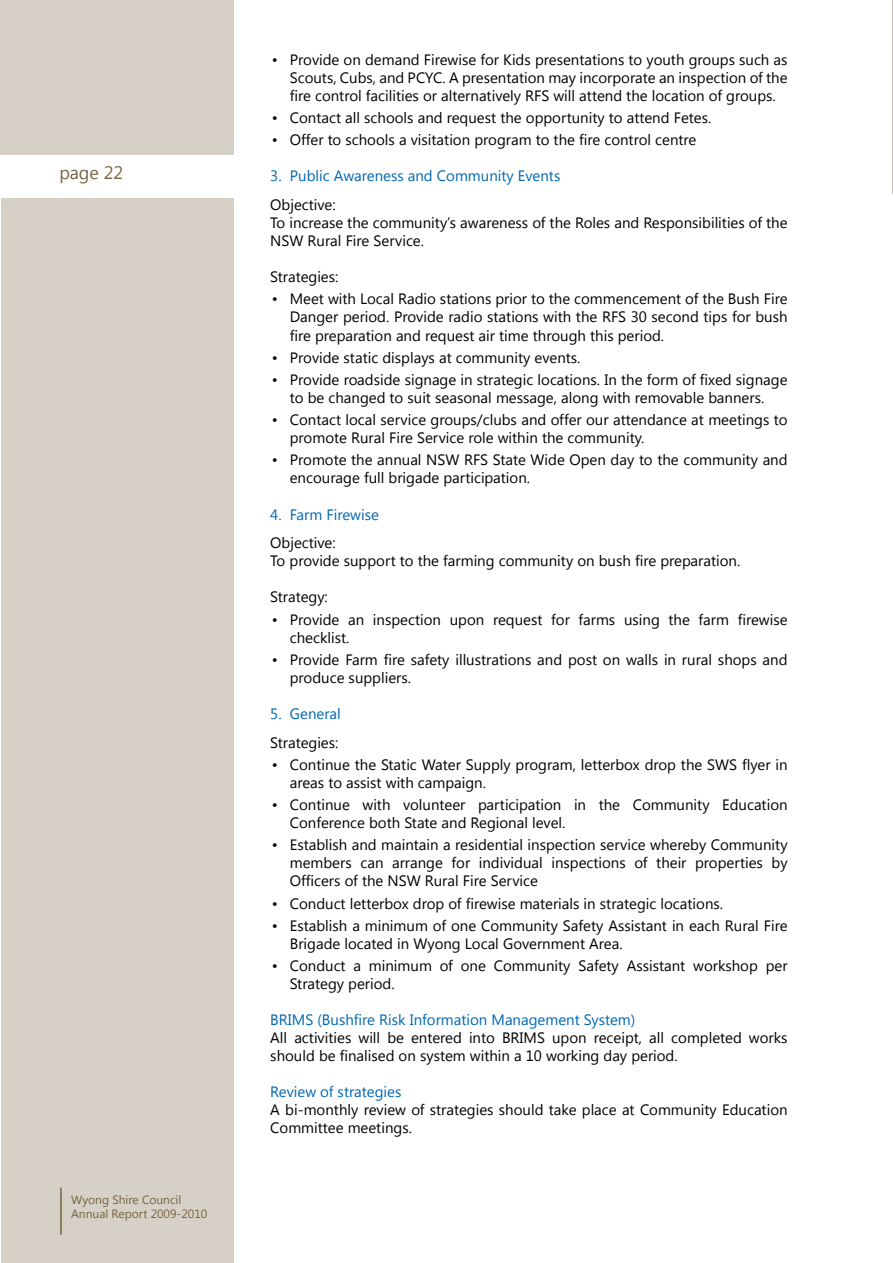
<style>
.page{position:relative;width:893px;height:1263px;background:#fff}
.page>*{position:absolute;margin:0;border:0;box-sizing:border-box;transform-origin:0 0}
.t1{font:18px "Segoe UI";color:#776441}
.t2{font:15px/18px "Segoe UI";color:#000}
.t3{font:15px "Segoe UI";color:#0067b1}
.t4{font:12px/14.4px "Segoe UI";color:#776441}
</style>
<div class="page">
<svg style="left:892px;top:0;width:1px;height:194px"></svg>
<div style="left:1px;top:198px;width:233px;height:1065px;background:#d6d0c6"></div>
<div style="left:0;top:0;width:234px;height:154px;background:#d6d0c6"></div>
<hr style="left:60px;top:1187px;width:2px;height:47px;background:#776441">
<p class="t1" style="left:59px;top:160px;width:65px">page 22</p>
<p class="t4" style="left:71px;top:1192px;width:138px">Wyong Shire Council<br>Annual Report 2009-2010</p>
<p class="t2" style="left:290px;top:50px;width:499px;text-align:justify;text-indent:-18px">• Provide on demand Firewise for Kids presentations to youth groups such as Scouts, Cubs, and PCYC. A presentation may incorporate an inspection of the fire control facilities or alternatively RFS will attend the location of groups.</p>
<p class="t2" style="left:272px;top:108px;width:441px">• Contact all schools and request the opportunity to attend Fetes.</p>
<p class="t2" style="left:272px;top:130px;width:426px">• Offer to schools a visitation program to the fire control centre</p>
<p class="t3" style="left:270px;top:166px;width:292px">3. Public Awareness and Community Events</p>
<p class="t2" style="left:270px;top:195px;width:519px">Objective:<br>To increase the community’s awareness of the Roles and Responsibilities of the<br>NSW Rural Fire Service.</p>
<p class="t2" style="left:270px;top:267px;width:70px">Strategies:</p>
<p class="t2" style="left:290px;top:289px;width:499px;text-align:justify;text-indent:-18px">• Meet with Local Radio stations prior to the commencement of the Bush Fire Danger period. Provide radio stations with the RFS 30 second tips for bush fire preparation and request air time through this period.</p>
<p class="t2" style="left:272px;top:348px;width:310px">• Provide static displays at community events.</p>
<p class="t2" style="left:272px;top:370px;width:517px;text-align:center">• Provide roadside signage in strategic locations. In the form of fixed signage to be changed to suit seasonal message, along with removable banners.</p>
<p class="t2" style="left:290px;top:410px;width:499px;text-indent:-18px">• Contact local service groups/clubs and offer our attendance at meetings to promote Rural Fire Service role within the community.</p>
<p class="t2" style="left:290px;top:450px;width:499px;text-indent:-18px">• Promote the annual NSW RFS State Wide Open day to the community and encourage full brigade participation.</p>
<p class="t3" style="left:270px;top:504px;width:110px">4. Farm Firewise</p>
<p class="t2" style="left:270px;top:533px;width:472px">Objective:<br>To provide support to the farming community on bush fire preparation.</p>
<p class="t2" style="left:270px;top:587px;width:59px">Strategy:</p>
<p class="t2" style="left:290px;top:609px;width:499px;text-indent:-18px">• Provide an inspection upon request for farms using the farm firewise checklist.</p>
<p class="t2" style="left:290px;top:650px;width:499px;text-indent:-18px">• Provide Farm fire safety illustrations and post on walls in rural shops and produce suppliers.</p>
<p class="t3" style="left:270px;top:703px;width:72px">5. General</p>
<p class="t2" style="left:270px;top:733px;width:70px">Strategies:</p>
<p class="t2" style="left:290px;top:755px;width:499px;text-indent:-18px">• Continue the Static Water Supply program, letterbox drop the SWS flyer in areas to assist with campaign.</p>
<p class="t2" style="left:290px;top:795px;width:499px;text-indent:-18px">• Continue with volunteer participation in the Community Education<br>Conference both State and Regional level.</p>
<p class="t2" style="left:290px;top:835px;width:499px;text-align:justify;text-indent:-18px">• Establish and maintain a residential inspection service whereby Community members can arrange for individual inspections of their properties by Officers of the NSW Rural Fire Service</p>
<p class="t2" style="left:272px;top:894px;width:453px">• Conduct letterbox drop of firewise materials in strategic locations.</p>
<p class="t2" style="left:290px;top:916px;width:499px;text-indent:-18px">• Establish a minimum of one Community Safety Assistant in each Rural Fire<br>Brigade located in Wyong Local Government Area.</p>
<p class="t2" style="left:290px;top:956px;width:499px;text-indent:-18px">• Conduct a minimum of one Community Safety Assistant workshop per<br>Strategy period.</p>
<p class="t3" style="left:270px;top:1009px;width:367px">BRIMS (Bushfire Risk Information Management System)</p>
<p class="t2" style="left:270px;top:1028px;width:519px">All activities will be entered into BRIMS upon receipt, all completed works should be finalised on system within a 10 working day period.</p>
<p class="t3" style="left:270px;top:1081px;width:133px">Review of strategies</p>
<p class="t2" style="left:270px;top:1100px;width:519px">A bi-monthly review of strategies should take place at Community Education<br>Committee meetings.</p>
</div>
